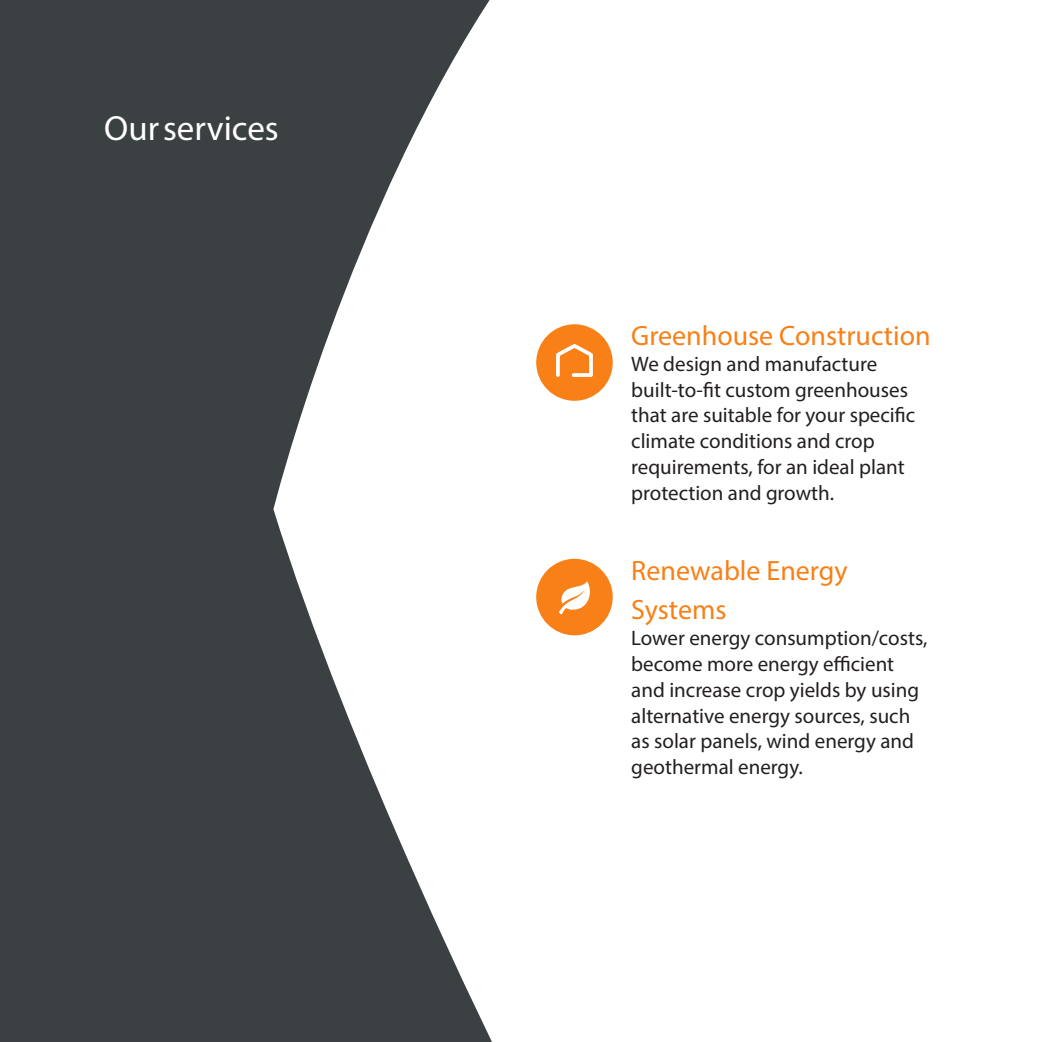
<style>
.page{position:relative;width:1042px;height:1042px;background:#fff}
.page>*{position:absolute;margin:0;border:0;box-sizing:border-box;transform-origin:0 0}
.t1{font:35px "Myriad Pro";color:#fff}
.t2{font:28px/39.4px "Myriad Pro";color:#f88017}
.t3{font:21px/25.9px "Myriad Pro";color:#231f20}
</style>
<div class="page">
<div style="left:0;top:0;width:628px;height:1042px;background:#3b4042"></div>
<svg style="left:273px;top:0;width:355px;height:1042px;fill:#fff"></svg>
<div style="left:536px;top:324px;width:77px;height:77px;background:#f88017;border-radius:50%"></div>
<svg style="left:556px;top:344px;width:37px;height:33px"></svg>
<div style="left:536px;top:559px;width:77px;height:76px;background:#f88017;border-radius:50%"></div>
<svg style="left:559px;top:581px;width:31px;height:33px"></svg>
<p class="t1" style="left:104px;top:107px;width:176px">Our services</p>
<p class="t2" style="left:631px;top:315px;width:301px">Greenhouse Construction</p>
<p class="t3" style="left:631px;top:350px;width:285px">We design and manufacture built-to-fit custom greenhouses that are suitable for your specific climate conditions and crop requirements, for an ideal plant protection and growth.</p>
<p class="t2" style="left:631px;top:550px;width:218px">Renewable Energy<br>Systems</p>
<p class="t3" style="left:631px;top:625px;width:298px">Lower energy consumption/costs, become more energy efficient and increase crop yields by using alternative energy sources, such as solar panels, wind energy and geothermal energy.</p>
</div>
